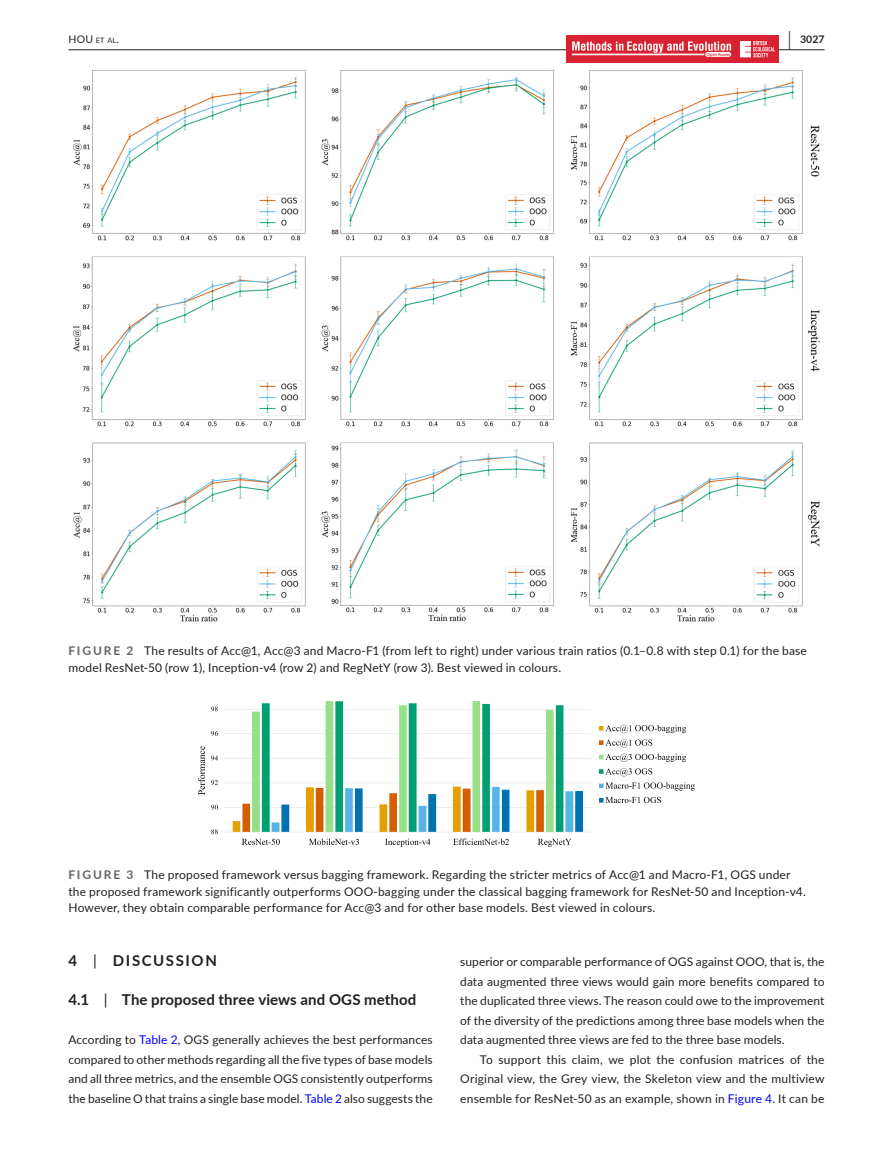
<style>
.page{position:relative;width:893px;height:1174px;background:#fff}
.page>*{position:absolute;margin:0;border:0;box-sizing:border-box;transform-origin:0 0}
.t1{font:700 15px "Lato";letter-spacing:.01em;color:#231f20}
.t2{font:700 15px "Lato";letter-spacing:.11em;color:#231f20}
.t3{font:12px/19.5px "Lato";letter-spacing:.015em;color:#231f20;text-align:justify}
.t4{font:10.5px "Lato";color:#231f20}
.t5{font:700 10.5px "Lato";color:#231f20}
.s1{font-size:7.35px}
.s2{font-size:19.5px}
.s3{font-weight:700;color:#636366}
.s4{font-weight:400}
.s5{color:#00f}
</style>
<div class="page">
<hr style="left:68px;top:49px;width:756px;height:1px;background:#231f20">
<img style="left:566px;top:35px;width:213px;height:28px">
<img style="left:72px;top:69px;width:748px;height:553px">
<img style="left:198px;top:701px;width:497px;height:146px">
<p class="t4" style="left:68px;top:31px;width:52px">HOU <span class="s1">et al</span>.</p>
<p class="t5" style="left:789px;top:31px;width:37px"><span class="s2">|</span> 3027</p>
<p class="t3" style="left:68px;top:642px;width:740px;line-height:16.5px"><span class="s3">FIGURE 2</span> The results of Acc@1, Acc@3 and Macro-F1 (from left to right) under various train ratios (0.1–0.8 with step 0.1) for the base model ResNet-50 (row 1), Inception-v4 (row 2) and RegNetY (row 3). Best viewed in colours.</p>
<p class="t3" style="left:68px;top:866px;width:739px;line-height:16.5px;text-align:left"><span class="s3">FIGURE 3</span> The proposed framework versus bagging framework. Regarding the stricter metrics of Acc@1 and Macro-F1, OGS under the proposed framework significantly outperforms OOO-bagging under the classical bagging framework for ResNet-50 and Inception-v4.<br>However, they obtain comparable performance for Acc@3 and for other base models. Best viewed in colours.</p>
<p class="t2" style="left:68px;top:950px;width:150px">4 <span class="s4">|</span> DISCUSSION</p>
<p class="t1" style="left:68px;top:989px;width:349px">4.1 <span class="s4">|</span> The proposed three views and OGS method</p>
<p class="t3" style="left:68px;top:1029px;width:366px">According to <span class="s5">Table 2</span>, OGS generally achieves the best performances compared to other methods regarding all the five types of base models and all three metrics, and the ensemble OGS consistently outperforms the baseline O that trains a single base model. <span class="s5">Table 2</span> also suggests the</p>
<p class="t3" style="left:460px;top:951px;width:366px">superior or comparable performance of OGS against OOO, that is, the data augmented three views would gain more benefits compared to the duplicated three views. The reason could owe to the improvement of the diversity of the predictions among three base models when the data augmented three views are fed to the three base models.</p>
<p class="t3" style="left:460px;top:1049px;width:366px;text-indent:20px">To support this claim, we plot the confusion matrices of the Original view, the Grey view, the Skeleton view and the multiview ensemble for ResNet-50 as an example, shown in <span class="s5">Figure 4</span>. It can be</p>
</div>
